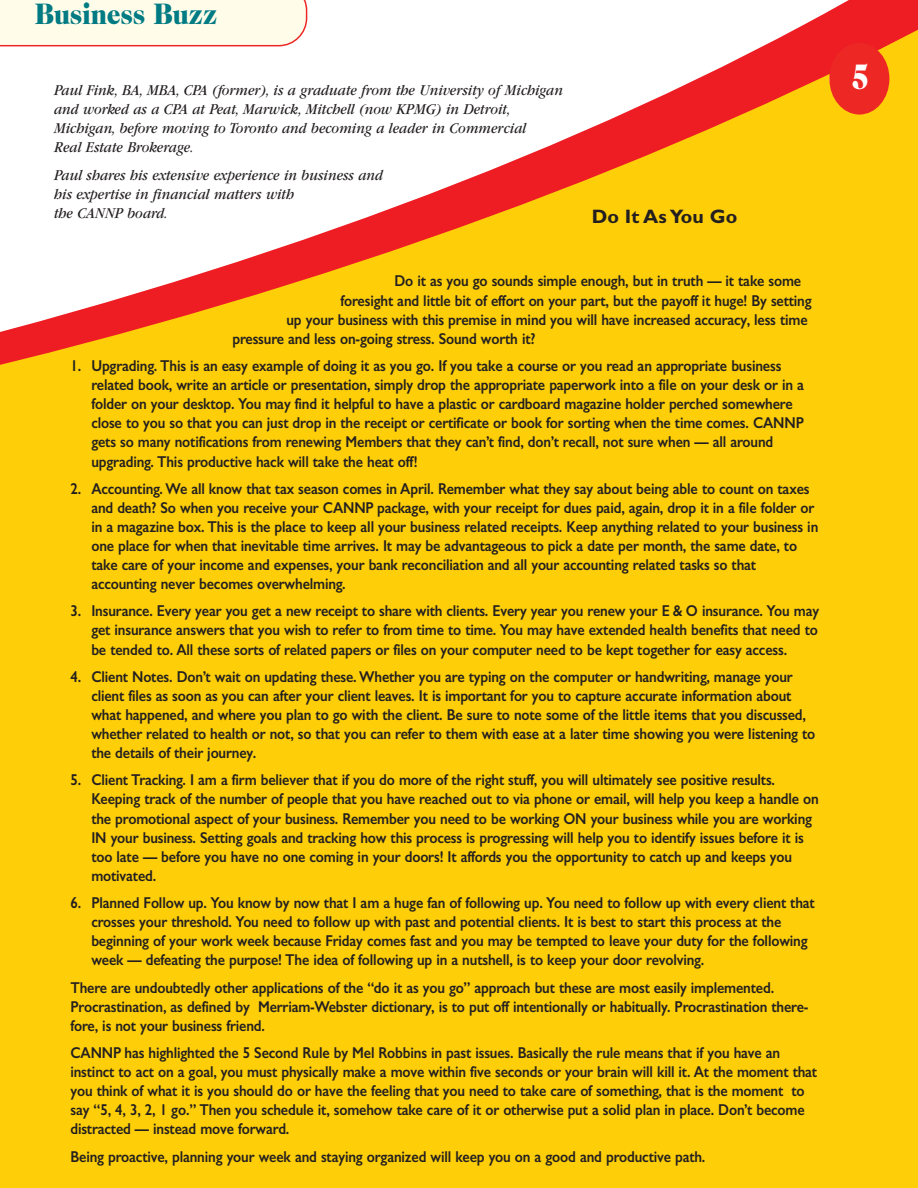
<style>
.page{position:relative;width:918px;height:1188px;background:#fff}
.page>*{position:absolute;margin:0;border:0;box-sizing:border-box;transform-origin:0 0}
.t1{font:900 36px "Caslon Two Twenty Four";color:#fff;scale:.8 1}
.t2{font:900 30px "Caslon Two Twenty Four";letter-spacing:-.01em;color:#007a83;scale:.9 1}
.t3{font:700 19.5px "Gill Sans";color:#231f20}
.t4{font:600 15.75px/19.2px "Gill Sans";letter-spacing:-.01em;color:#231f20;scale:.9 1}
.t5{font:italic 15.75px/19.2px "Garamond";color:#231f20;scale:.9 1}
</style>
<div class="page">
<div style="left:0;top:491px;width:918px;height:697px;background:#fece08"></div>
<svg style="left:0;top:0;width:918px;height:491px;fill:#fece08"></svg>
<div style="left:829px;top:43px;width:60px;height:72px;background:#ed2724;border-radius:50%"></div>
<div style="left:0;top:0;width:307px;height:46px;background:#fffde9"></div>
<h2 class="t2" style="left:35px;top:2px;width:204px">Business Buzz</h2>
<p class="t5" style="left:54px;top:82px;width:567px">Paul Fink, BA, MBA, CPA (former), is a graduate from the University of Michigan and worked as a CPA at Peat, Marwick, Mitchell (now KPMG) in Detroit, Michigan, before moving to Toronto and becoming a leader in Commercial<br>Real Estate Brokerage.</p>
<p class="t5" style="left:54px;top:167px;width:367px">Paul shares his extensive experience in business and his expertise in financial matters with<br>the CANNP board.</p>
<p class="t3" style="left:592px;top:209px;width:147px">Do It As You Go</p>
<p class="t4" style="left:394px;top:273px;width:454px">Do it as you go sounds simple enough, but in truth — it take some</p>
<p class="t4" style="left:340px;top:292px;width:525px">foresight and little bit of effort on your part, but the payoff it huge! By setting</p>
<p class="t4" style="left:286px;top:311px;width:581px">up your business with this premise in mind you will have increased accuracy, less time</p>
<p class="t4" style="left:232px;top:331px;width:338px">pressure and less on-going stress. Sound worth it?</p>
<p class="t4" style="left:91px;top:358px;width:793px;text-indent:-21px">1. Upgrading. This is an easy example of doing it as you go. If you take a course or you read an appropriate business related book, write an article or presentation, simply drop the appropriate paperwork into a file on your desk or in a folder on your desktop. You may find it helpful to have a plastic or cardboard magazine holder perched somewhere close to you so that you can just drop in the receipt or certificate or book for sorting when the time comes. CANNP gets so many notifications from renewing Members that they can’t find, don’t recall, not sure when — all around upgrading. This productive hack will take the heat off!</p>
<p class="t4" style="left:91px;top:480px;width:809px;text-indent:-21px">2. Accounting. We all know that tax season comes in April. Remember what they say about being able to count on taxes and death? So when you receive your CANNP package, with your receipt for dues paid, again, drop it in a file folder or in a magazine box. This is the place to keep all your business related receipts. Keep anything related to your business in one place for when that inevitable time arrives. It may be advantageous to pick a date per month, the same date, to take care of your income and expenses, your bank reconciliation and all your accounting related tasks so that accounting never becomes overwhelming.</p>
<p class="t4" style="left:91px;top:603px;width:810px;text-align:justify;text-indent:-21px">3. Insurance. Every year you get a new receipt to share with clients. Every year you renew your E &amp; O insurance. You may get insurance answers that you wish to refer to from time to time. You may have extended health benefits that need to be tended to. All these sorts of related papers or files on your computer need to be kept together for easy access.</p>
<p class="t4" style="left:91px;top:668px;width:806px;text-indent:-21px">4. Client Notes. Don’t wait on updating these. Whether you are typing on the computer or handwriting, manage your client files as soon as you can after your client leaves. It is important for you to capture accurate information about what happened, and where you plan to go with the client. Be sure to note some of the little items that you discussed, whether related to health or not, so that you can refer to them with ease at a later time showing you were listening to the details of their journey.</p>
<p class="t4" style="left:91px;top:772px;width:810px;text-indent:-21px">5. Client Tracking. I am a firm believer that if you do more of the right stuff, you will ultimately see positive results.<br>Keeping track of the number of people that you have reached out to via phone or email, will help you keep a handle on the promotional aspect of your business. Remember you need to be working ON your business while you are working IN your business. Setting goals and tracking how this process is progressing will help you to identify issues before it is too late — before you have no one coming in your doors! It affords you the opportunity to catch up and keeps you motivated.</p>
<p class="t4" style="left:91px;top:895px;width:805px;text-indent:-21px">6. Planned Follow up. You know by now that I am a huge fan of following up. You need to follow up with every client that crosses your threshold. You need to follow up with past and potential clients. It is best to start this process at the beginning of your work week because Friday comes fast and you may be tempted to leave your duty for the following week — defeating the purpose! The idea of following up in a nutshell, is to keep your door revolving.</p>
<p class="t4" style="left:70px;top:979px;width:822px">There are undoubtedly other applications of the “do it as you go” approach but these are most easily implemented.<br>Procrastination, as defined by Merriam-Webster dictionary, is to put off intentionally or habitually. Procrastination there&shy;fore, is not your business friend.</p>
<p class="t4" style="left:70px;top:1045px;width:831px">CANNP has highlighted the 5 Second Rule by Mel Robbins in past issues. Basically the rule means that if you have an instinct to act on a goal, you must physically make a move within five seconds or your brain will kill it. At the moment that you think of what it is you should do or have the feeling that you need to take care of something, that is the moment to say “5, 4, 3, 2, 1 go.” Then you schedule it, somehow take care of it or otherwise put a solid plan in place. Don’t become distracted — instead move forward.</p>
<p class="t4" style="left:70px;top:1148px;width:707px">Being proactive, planning your week and staying organized will keep you on a good and productive path.</p>
<h1 class="t1" style="left:851px;top:62px;width:23px">5</h1>
</div>
